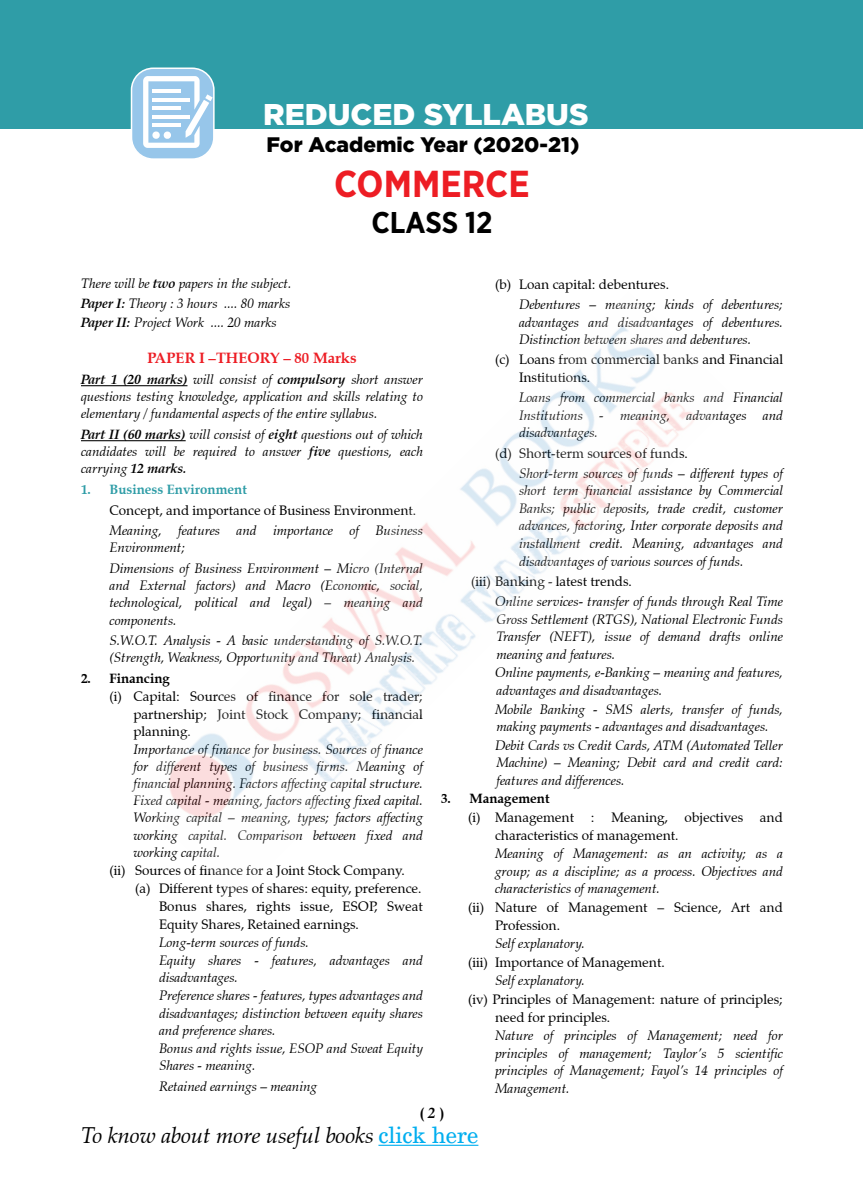
<style>
.page{position:relative;width:864px;height:1188px;background:#fff}
.page>*{position:absolute;margin:0;border:0;box-sizing:border-box;transform-origin:0 0}
.t1{font:700 37.5px "Gotham Narrow";color:#ed1d24}
.t2{font:900 30px "Gotham";color:#fff}
.t3{font:700 30px "Gotham Narrow";color:#000}
.t4{font:italic 22.5px "Zapf Calligraphic 801 BT";color:#000}
.t5{font:900 21px "Gotham";color:#000}
.t6{font:700 15px "Zapf Calligraphic 801 BT";color:#ed1d24}
.t7{font:700 15px "Zapf Calligraphic 801 BT";color:#000}
.t8{font:italic 13.5px/17.5px "Zapf Calligraphic 801 BT";color:#000;text-align:justify}
.t9{font:13.5px/17.5px "Zapf Calligraphic 801 BT";color:#000}
.t10{font:700 13.5px "Zapf Calligraphic 801 BT";color:#000}
.t11{font:700 13.5px "Zapf Calligraphic 801 BT";color:#2f9da7}
.s1{font-weight:700}
.s2{font-style:italic}
.s3{font-family:"New Century Schlbk";font-style:normal;color:#00aeef}
</style>
<div class="page">
<hr style="left:378px;top:1145px;width:100px;height:1px;background:#00aeef">
<div style="left:1px;top:1px;width:862px;height:128px;background:#2f9da7"></div>
<hr style="left:81px;top:385px;width:106px;height:1px;background:#000">
<hr style="left:81px;top:440px;width:105px;height:1px;background:#000">
<div style="left:132px;top:68px;width:82px;height:91px;background:#97c6ea;border-radius:22px"></div>
<div style="left:131px;top:68px;width:84px;height:91px;border:2px solid #fff;border-radius:22px"></div>
<svg style="left:143px;top:76px;width:70px;height:72px"></svg>
<img style="left:130px;top:326px;width:566px;height:491px">
<h2 class="t2" style="left:263px;top:94px;width:327px">REDUCED SYLLABUS</h2>
<h3 class="t5" style="left:267px;top:130px;width:314px">For Academic Year (2020-21)</h3>
<h1 class="t1" style="left:334px;top:160px;width:197px">COMMERCE</h1>
<h2 class="t3" style="left:371px;top:203px;width:123px">CLASS 12</h2>
<p class="t8" style="left:81px;top:274px;width:212px;line-height:19.4px">There will be <span class="s1">two</span> papers in the subject.<br><span class="s1">Paper I:</span> Theory : 3 hours .... 80 marks <span class="s1">Paper II:</span> Project Work .... 20 marks</p>
<p class="t6" style="left:147px;top:349px;width:211px">PAPER I –THEORY – 80 Marks</p>
<p class="t8" style="left:81px;top:371px;width:343px;line-height:17.1px"><span class="s1">Part 1 (20 marks)</span> will consist of <span class="s1">compulsory</span> short answer questions testing knowledge, application and skills relating to elementary / fundamental aspects of the entire syllabus.</p>
<p class="t8" style="left:81px;top:426px;width:343px;line-height:17.1px"><span class="s1">Part II (60 marks)</span> will consist of <span class="s1">eight</span> questions out of which candidates will be required to answer <span class="s1">five</span> questions, each carrying <span class="s1">12 marks.</span></p>
<p class="t11" style="left:81px;top:481px;width:167px">1. Business Environment</p>
<p class="t9" style="left:109px;top:501px;width:308px">Concept, and importance of Business Environment.</p>
<p class="t8" style="left:109px;top:522px;width:315px;line-height:17.1px">Meaning, features and importance of Business<br>Environment;</p>
<p class="t8" style="left:109px;top:560px;width:315px;line-height:17.1px">Dimensions of Business Environment – Micro (Internal and External factors) and Macro (Economic, social, technological, political and legal) – meaning and components.</p>
<p class="t8" style="left:109px;top:632px;width:315px;line-height:17.1px">S.W.O.T. Analysis - A basic understanding of S.W.O.T. (Strength, Weakness, Opportunity and Threat) Analysis.</p>
<p class="t10" style="left:81px;top:670px;width:91px">2. Financing</p>
<p class="t9" style="left:134px;top:688px;width:291px;line-height:17.1px;text-align:justify;text-indent:-24px">(i) Capital: Sources of finance for sole trader; partnership; Joint Stock Company; financial planning.</p>
<p class="t8" style="left:134px;top:741px;width:291px;line-height:17.1px">Importance of finance for business. Sources of finance for different types of business firms. Meaning of financial planning. Factors affecting capital structure.<br>Fixed capital - meaning, factors affecting fixed capital.<br>Working capital – meaning, types; factors affecting working capital. Comparison between fixed and working capital.</p>
<p class="t9" style="left:109px;top:862px;width:297px">(ii) Sources of finance for a Joint Stock Company.</p>
<p class="t9" style="left:135px;top:880px;width:288px">(a) Different types of shares: equity, preference.</p>
<p class="t9" style="left:159px;top:898px;width:265px">Bonus shares, rights issue, ESOP, Sweat</p>
<p class="t9" style="left:159px;top:915px;width:201px">Equity Shares, Retained earnings.</p>
<p class="t8" style="left:159px;top:933px;width:266px;text-align:left">Long-term sources of funds.<br>Equity shares - features, advantages and disadvantages.<br>Preference shares - features, types advantages and disadvantages; distinction between equity shares and preference shares.<br>Bonus and rights issue, ESOP and Sweat Equity Shares - meaning.</p>
<p class="t8" style="left:159px;top:1077px;width:160px">Retained earnings – meaning</p>
<p class="t9" style="left:495px;top:275px;width:176px">(b) Loan capital: debentures.</p>
<p class="t8" style="left:519px;top:296px;width:265px">Debentures – meaning; kinds of debentures; advantages and disadvantages of debentures.<br>Distinction between shares and debentures.</p>
<p class="t9" style="left:519px;top:351px;width:266px;text-indent:-24px">(c) Loans from commercial banks and Financial<br>Institutions.</p>
<p class="t8" style="left:519px;top:389px;width:266px">Loans from commercial banks and Financial Institutions - meaning, advantages and disadvantages.</p>
<p class="t9" style="left:495px;top:444px;width:194px">(d) Short-term sources of funds.</p>
<p class="t8" style="left:519px;top:464px;width:266px">Short-term sources of funds – different types of short term financial assistance by Commercial Banks; public deposits, trade credit, customer advances, factoring, Inter corporate deposits and installment credit. Meaning, advantages and disadvantages of various sources of funds.</p>
<p class="t9" style="left:471px;top:572px;width:162px">(iii) Banking - latest trends.</p>
<p class="t8" style="left:495px;top:592px;width:290px;text-align:left">Online services- transfer of funds through Real Time Gross Settlement (RTGS), National Electronic Funds Transfer (NEFT), issue of demand drafts online meaning and features.<br>Online payments, e-Banking – meaning and features, advantages and disadvantages.<br>Mobile Banking - SMS alerts, transfer of funds, making payments - advantages and disadvantages.<br>Debit Cards vs Credit Cards, ATM (Automated Teller Machine) – Meaning; Debit card and credit card: features and differences.</p>
<p class="t10" style="left:441px;top:790px;width:110px">3. Management</p>
<p class="t9" style="left:495px;top:809px;width:289px;text-indent:-27px">(i) Management : Meaning, objectives and characteristics of management.</p>
<p class="t8" style="left:495px;top:845px;width:290px">Meaning of Management: as an activity; as a group; as a discipline; as a process. Objectives and characteristics of management.</p>
<p class="t9" style="left:495px;top:899px;width:289px;text-indent:-27px">(ii) Nature of Management – Science, Art and<br>Profession.</p>
<p class="t8" style="left:495px;top:935px;width:91px">Self explanatory.</p>
<p class="t9" style="left:468px;top:953px;width:198px">(iii) Importance of Management.</p>
<p class="t8" style="left:495px;top:972px;width:91px">Self explanatory.</p>
<p class="t9" style="left:495px;top:991px;width:289px;text-indent:-27px">(iv) Principles of Management: nature of principles; need for principles.</p>
<p class="t8" style="left:495px;top:1027px;width:290px">Nature of principles of Management; need for principles of management; Taylor’s 5 scientific principles of Management; Fayol’s 14 principles of Management.</p>
<p class="t7" style="left:420px;top:1103px;width:26px">( <span class="s2">2</span> )</p>
<h3 class="t4" style="left:81px;top:1121px;width:399px">To know about more useful books <span class="s3">click here</span></h3>
</div>
